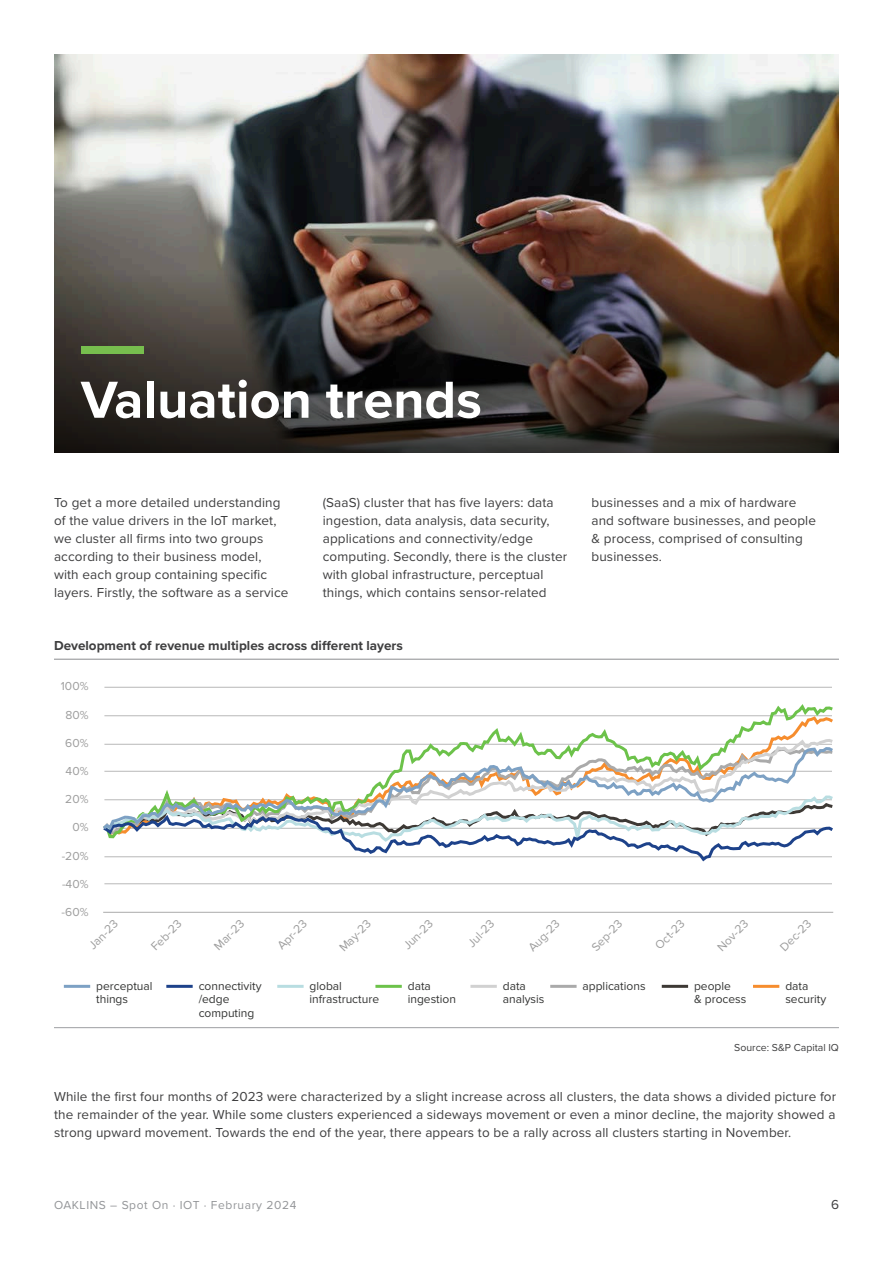
<style>
.page{position:relative;width:893px;height:1263px;background:#fff}
.page>*{position:absolute;margin:0;border:0;box-sizing:border-box;transform-origin:0 0}
._03_headline_level_1{font:700 54px "Proxima Nova";color:#fff}
._01_bodycopy{font:13.5px/18px "Proxima Nova";letter-spacing:.01em;color:#3e3e3f}
._08_title_graphs{font:700 13.5px "Proxima Nova";color:#3e3e3f}
.t1{font:12px/13.5px "Proxima Nova";color:#343534}
.t2{font:12px "Proxima Nova";color:#9d9d9d}
.t3{font:12px "Proxima Nova";letter-spacing:.05em;color:#939598}
._06_source{font:10.5px "Proxima Nova";color:#3e3e3f}
</style>
<div class="page">
<hr style="left:104px;top:883px;width:728px;height:1px;background:#b8b8b8">
<hr style="left:104px;top:687px;width:728px;height:1px;background:#b8b8b8">
<hr style="left:104px;top:912px;width:729px;height:1px;background:#aaa">
<svg style="left:104px;top:705px;width:729px;height:42px"></svg>
<svg style="left:104px;top:830px;width:728px;height:31px"></svg>
<svg style="left:103px;top:747px;width:730px;height:83px"></svg>
<hr style="left:64px;top:985px;width:26px;height:3px;background:#7da1c4">
<hr style="left:166px;top:985px;width:27px;height:3px;background:#1d428a">
<hr style="left:277px;top:985px;width:27px;height:3px;background:#b8dde1">
<hr style="left:375px;top:985px;width:27px;height:3px;background:#6cc24a">
<hr style="left:470px;top:985px;width:27px;height:3px;background:#d1d1d1">
<hr style="left:550px;top:985px;width:27px;height:3px;background:#aaa">
<hr style="left:662px;top:985px;width:26px;height:3px;background:#3d3935">
<hr style="left:753px;top:985px;width:26px;height:3px;background:#f68d2e">
<img style="left:54px;top:54px;width:785px;height:219px">
<img style="left:54px;top:273px;width:785px;height:180px">
<div style="left:81px;top:346px;width:63px;height:8px;background:#77be4e"></div>
<hr style="left:54px;top:1027px;width:785px;height:1px;background:#9d9fa2">
<hr style="left:54px;top:659px;width:785px;height:1px;background:#8b8d90">
<p class="_03_headline_level_1" style="left:81px;top:359px;width:403px">Valuation trends</p>
<p class="_01_bodycopy" style="left:54px;top:492px;width:236px">To get a more detailed understanding of the value drivers in the IoT market, we cluster all firms into two groups according to their business model, with each group containing specific layers. Firstly, the software as a service</p>
<p class="_01_bodycopy" style="left:323px;top:492px;width:246px">(SaaS) cluster that has five layers: data ingestion, data analysis, data security, applications and connectivity/edge computing. Secondly, there is the cluster with global infrastructure, perceptual things, which contains sensor-related</p>
<p class="_01_bodycopy" style="left:591px;top:492px;width:226px">businesses and a mix of hardware and software businesses, and people &amp; process, comprised of consulting businesses.</p>
<p class="_08_title_graphs" style="left:54px;top:635px;width:350px">Development of revenue multiples across different layers</p>
<p class="t2" style="left:61px;top:680px;width:29px">100%</p>
<p class="t2" style="left:65px;top:708px;width:25px">80%</p>
<p class="t2" style="left:65px;top:736px;width:25px">60%</p>
<p class="t2" style="left:66px;top:764px;width:24px">40%</p>
<p class="t2" style="left:65px;top:792px;width:25px">20%</p>
<p class="t2" style="left:72px;top:820px;width:18px">0%</p>
<p class="t2" style="left:62px;top:849px;width:28px">-20%</p>
<p class="t2" style="left:62px;top:877px;width:28px">-40%</p>
<p class="t2" style="left:62px;top:905px;width:28px">-60%</p>
<p class="t2" style="left:86px;top:942px;width:37px;rotate:-45deg">Jan-23</p>
<p class="t2" style="left:148px;top:943px;width:39px;rotate:-45deg">Feb-23</p>
<p class="t2" style="left:211px;top:943px;width:39px;rotate:-45deg">Mar-23</p>
<p class="t2" style="left:275px;top:942px;width:38px;rotate:-45deg">Apr-23</p>
<p class="t2" style="left:336px;top:945px;width:41px;rotate:-45deg">May-23</p>
<p class="t2" style="left:400px;top:943px;width:38px;rotate:-45deg">Jun-23</p>
<p class="t2" style="left:465px;top:940px;width:34px;rotate:-45deg">Jul-23</p>
<p class="t2" style="left:525px;top:944px;width:40px;rotate:-45deg">Aug-23</p>
<p class="t2" style="left:589px;top:944px;width:39px;rotate:-45deg">Sep-23</p>
<p class="t2" style="left:652px;top:942px;width:37px;rotate:-45deg">Oct-23</p>
<p class="t2" style="left:714px;top:944px;width:40px;rotate:-45deg">Nov-23</p>
<p class="t2" style="left:777px;top:944px;width:40px;rotate:-45deg">Dec-23</p>
<p class="t1" style="left:96px;top:979px;width:58px">perceptual things</p>
<p class="t1" style="left:199px;top:979px;width:64px">connectivity /edge computing</p>
<p class="t1" style="left:310px;top:979px;width:71px">global infrastructure</p>
<p class="t1" style="left:408px;top:979px;width:50px">data ingestion</p>
<p class="t1" style="left:503px;top:979px;width:43px">data analysis</p>
<p class="t1" style="left:583px;top:979px;width:64px">applications</p>
<p class="t1" style="left:694px;top:979px;width:54px">people<br>&amp; process</p>
<p class="t1" style="left:785px;top:979px;width:42px">data security</p>
<p class="_06_source" style="left:734px;top:1040px;width:106px">Source: S&amp;P Capital IQ</p>
<p class="_01_bodycopy" style="left:54px;top:1086px;width:784px;text-align:justify">While the first four months of 2023 were characterized by a slight increase across all clusters, the data shows a divided picture for the remainder of the year. While some clusters experienced a sideways movement or even a minor decline, the majority showed a strong upward movement. Towards the end of the year, there appears to be a rally across all clusters starting in November.</p>
<p class="t3" style="left:54px;top:1196px;width:244px">OAKLINS – Spot On · IOT · February 2024</p>
<p class="_01_bodycopy" style="left:831px;top:1194px;width:9px">6</p>
</div>
